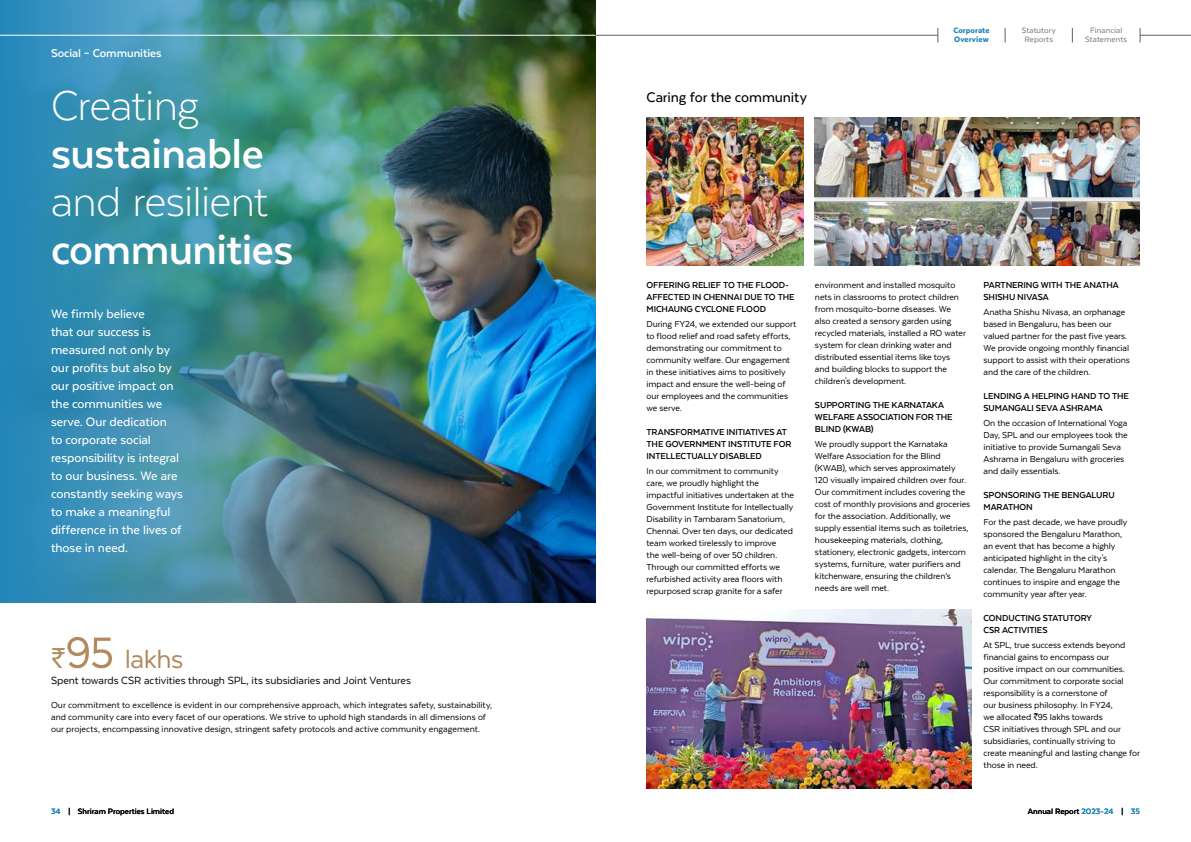
<style>
.page{position:relative;width:1191px;height:842px;background:#fff}
.page>*{position:absolute;margin:0;border:0;box-sizing:border-box;transform-origin:0 0}
.t1{font:700 48px "Texta";letter-spacing:-.01em;color:#fff}
.t2{font:300 48px "Texta";letter-spacing:-.02em;color:#fff}
.t3{font:30px "Texta";letter-spacing:-.02em;color:#b38a5d}
.t4{font:500 16px "Texta";letter-spacing:-.005em;color:#000}
.t5{font:500 14px/18px "Texta";letter-spacing:-.005em;color:#fff}
.t6{font:700 13px "Texta";letter-spacing:-.005em;color:#fff}
.t7{font:12px "Texta";letter-spacing:-.005em;color:#000}
.t8{font:10px/12px "Texta";letter-spacing:-.005em;color:#000}
.t9{font:700 10px/12px "Texta";letter-spacing:-.01em;color:#000}
.t10{font:700 9px "Texta";color:#000}
.t11{font:500 9px/9px "Texta";letter-spacing:.01em;color:#808285}
.t12{font:900 9px/9px "Texta";letter-spacing:.01em;color:#2286ba}
.s1{font-family:"ITF Rupee"}
.s2{font-size:50px}
.s3{font-family:"Rupee"}
.s4{color:#2286ba}
</style>
<div class="page">
<img style="left:0;top:0;width:594px;height:603px">
<img style="left:646px;top:117px;width:157px;height:149px">
<img style="left:646px;top:609px;width:325px;height:179px">
<img style="left:815px;top:117px;width:325px;height:148px">
<hr style="left:1140px;top:35px;width:51px;height:1px;background:#5b6066">
<svg style="left:937px;top:28px;width:1px;height:14px"></svg>
<svg style="left:1005px;top:28px;width:1px;height:14px"></svg>
<svg style="left:1072px;top:28px;width:1px;height:14px"></svg>
<svg style="left:1139px;top:28px;width:1px;height:14px"></svg>
<hr style="left:595px;top:35px;width:342px;height:1px;background:#5b6066">
<hr style="left:0;top:35px;width:595px;height:1px;background:#fff">
<h3 class="t6" style="left:51px;top:46px;width:112px">Social – Communities</h3>
<h1 class="t2" style="left:51px;top:81px;width:150px">Creating</h1>
<h1 class="t1" style="left:51px;top:129px;width:214px">sustainable</h1>
<h1 class="t2" style="left:51px;top:177px;width:218px">and resilient</h1>
<h1 class="t1" style="left:51px;top:225px;width:244px">communities</h1>
<p class="t5" style="left:51px;top:305px;width:133px">We firmly believe<br>that our success is measured not only by our profits but also by our positive impact on the communities we serve. Our dedication<br>to corporate social responsibility is integral to our business. We are constantly seeking ways to make a meaningful difference in the lives of those in need.</p>
<h2 class="t3" style="left:51px;top:643px;width:134px"><span class="s1">I</span><span class="s2">95</span> lakhs</h2>
<p class="t7" style="left:51px;top:674px;width:361px">Spent towards CSR activities through SPL, its subsidiaries and Joint Ventures</p>
<p class="t8" style="left:51px;top:699px;width:442px">Our commitment to excellence is evident in our comprehensive approach, which integrates safety, sustainability, and community care into every facet of our operations. We strive to uphold high standards in all dimensions of our projects, encompassing innovative design, stringent safety protocols and active community engagement.</p>
<h3 class="t4" style="left:646px;top:89px;width:162px">Caring for the community</h3>
<p class="t12" style="left:953px;top:26px;width:38px">Corporate<br>Overview</p>
<p class="t11" style="left:1021px;top:26px;width:35px">Statutory<br>Reports</p>
<p class="t11" style="left:1085px;top:26px;width:44px;text-align:center">Financial<br>Statements</p>
<p class="t9" style="left:646px;top:279px;width:149px">OFFERING RELIEF TO THE FLOOD-<br>AFFECTED IN CHENNAI DUE TO THE<br>MICHAUNG CYCLONE FLOOD</p>
<p class="t8" style="left:646px;top:318px;width:151px">During FY24, we extended our support to flood relief and road safety efforts, demonstrating our commitment to community welfare. Our engagement in these initiatives aims to positively impact and ensure the well-being of our employees and the communities we serve.</p>
<p class="t9" style="left:646px;top:426px;width:146px">TRANSFORMATIVE INITIATIVES AT<br>THE GOVERNMENT INSTITUTE FOR<br>INTELLECTUALLY DISABLED</p>
<p class="t8" style="left:646px;top:465px;width:149px">In our commitment to community care, we proudly highlight the impactful initiatives undertaken at the Government Institute for Intellectually Disability in Tambaram Sanatorium, Chennai. Over ten days, our dedicated team worked tirelessly to improve<br>the well-being of over 50 children.<br>Through our committed efforts we refurbished activity area floors with repurposed scrap granite for a safer</p>
<p class="t8" style="left:815px;top:279px;width:152px">environment and installed mosquito nets in classrooms to protect children from mosquito-borne diseases. We also created a sensory garden using recycled materials, installed a RO water system for clean drinking water and distributed essential items like toys and building blocks to support the children's development.</p>
<p class="t9" style="left:815px;top:399px;width:139px">SUPPORTING THE KARNATAKA<br>WELFARE ASSOCIATION FOR THE<br>BLIND (KWAB)</p>
<p class="t8" style="left:815px;top:438px;width:157px">We proudly support the Karnataka Welfare Association for the Blind (KWAB), which serves approximately 120 visually impaired children over four.<br>Our commitment includes covering the cost of monthly provisions and groceries for the association. Additionally, we supply essential items such as toiletries, housekeeping materials, clothing, stationery, electronic gadgets, intercom systems, furniture, water purifiers and kitchenware, ensuring the children’s needs are well met.</p>
<p class="t9" style="left:983px;top:279px;width:137px">PARTNERING WITH THE ANATHA<br>SHISHU NIVASA</p>
<p class="t8" style="left:983px;top:306px;width:148px">Anatha Shishu Nivasa, an orphanage based in Bengaluru, has been our valued partner for the past five years.<br>We provide ongoing monthly financial support to assist with their operations and the care of the children.</p>
<p class="t9" style="left:983px;top:390px;width:147px">LENDING A HELPING HAND TO THE<br>SUMANGALI SEVA ASHRAMA</p>
<p class="t8" style="left:983px;top:417px;width:146px">On the occasion of International Yoga Day, SPL and our employees took the initiative to provide Sumangali Seva Ashrama in Bengaluru with groceries and daily essentials.</p>
<p class="t9" style="left:983px;top:489px;width:133px">SPONSORING THE BENGALURU<br>MARATHON</p>
<p class="t8" style="left:983px;top:516px;width:145px">For the past decade, we have proudly sponsored the Bengaluru Marathon, an event that has become a highly anticipated highlight in the city's calendar. The Bengaluru Marathon continues to inspire and engage the community year after year.</p>
<p class="t9" style="left:983px;top:612px;width:110px">CONDUCTING STATUTORY<br>CSR ACTIVITIES</p>
<p class="t8" style="left:983px;top:639px;width:158px">At SPL, true success extends beyond financial gains to encompass our positive impact on our communities.<br>Our commitment to corporate social responsibility is a cornerstone of<br>our business philosophy. In FY24,<br>we allocated <span class="s3">`</span>95 lakhs towards<br>CSR initiatives through SPL and our subsidiaries, continually striving to create meaningful and lasting change for those in need.</p>
<p class="t10" style="left:51px;top:806px;width:124px"><span class="s4">34</span> | Shriram Properties Limited</p>
<p class="t10" style="left:1027px;top:806px;width:114px">Annual Report <span class="s4">2023-24</span> | <span class="s4">35</span></p>
</div>
